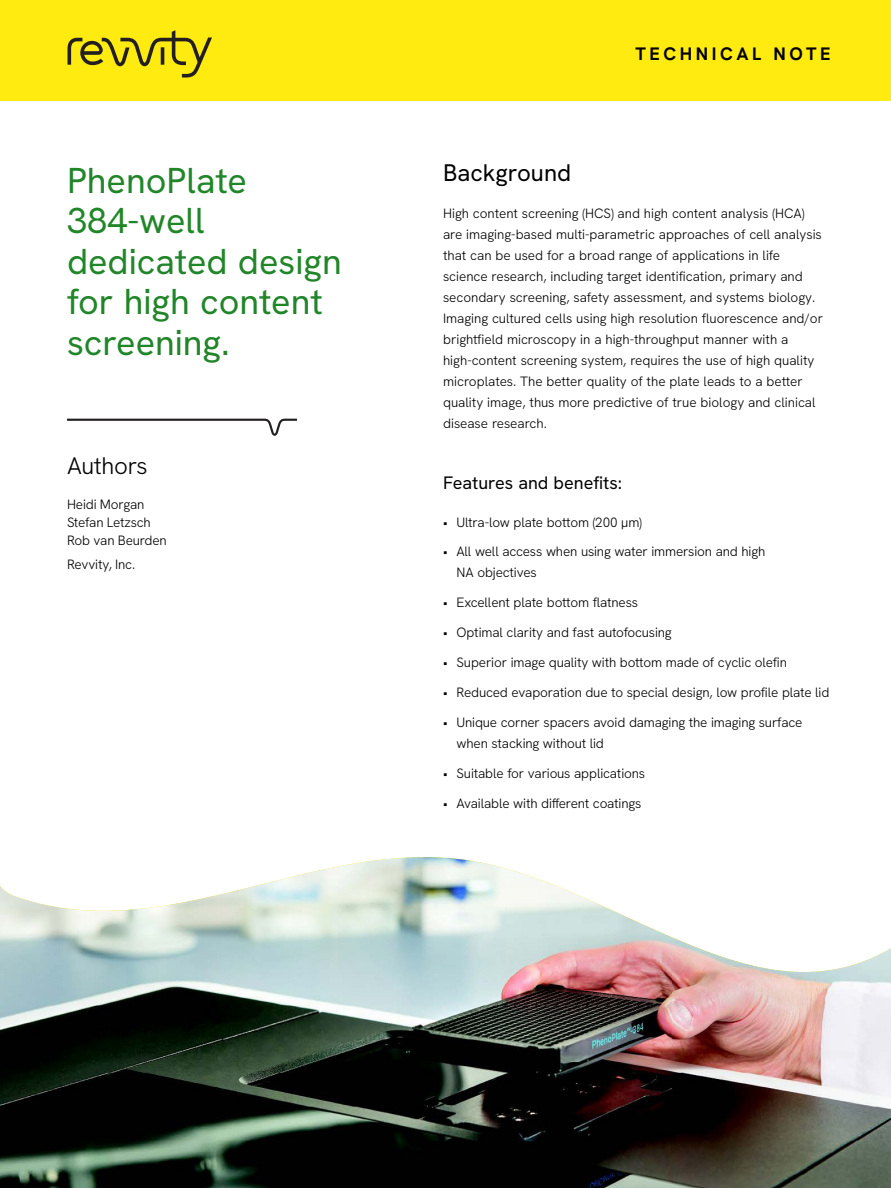
<style>
.page{position:relative;width:891px;height:1188px;background:#fff}
.page>*{position:absolute;margin:0;border:0;box-sizing:border-box;transform-origin:0 0}
.Intro_Head{font:36px/40.5px "Hanken Grotesk";color:#218529}
.Intro_subhead{font:24px "Hanken Grotesk";color:#000}
.Key_Author_HD{font:300 24px "Hanken Grotesk";letter-spacing:-.015em;color:#000}
.Sub_Head{font:18px "Hanken Grotesk";color:#000}
.t1{font:700 18px "Hanken Grotesk";letter-spacing:.2em;color:#000}
.Body_Copy{font:300 13.5px/21px "Hanken Grotesk";letter-spacing:-.01em;color:#000}
.Key_Discription_Author{font:300 13.5px "Hanken Grotesk";letter-spacing:-.01em;color:#000}
</style>
<div class="page">
<div style="left:0;top:0;width:891px;height:101px;background:#ffeb0f"></div>
<img style="left:0;top:857px;width:891px;height:331px">
<svg style="left:68px;top:30px;width:144px;height:48px"></svg>
<svg style="left:67px;top:419px;width:229px;height:17px"></svg>
<p class="Intro_Head" style="left:67px;top:159px;width:276px">PhenoPlate<br>384-well dedicated design for high content screening.</p>
<p class="Key_Author_HD" style="left:67px;top:450px;width:82px">Authors</p>
<p class="Key_Discription_Author" style="left:67px;top:495px;width:79px">Heidi Morgan</p>
<p class="Key_Discription_Author" style="left:67px;top:513px;width:85px">Stefan Letzsch</p>
<p class="Key_Discription_Author" style="left:67px;top:531px;width:101px">Rob van Beurden</p>
<p class="Key_Discription_Author" style="left:67px;top:556px;width:70px">Revvity, Inc.</p>
<h3 class="t1" style="left:635px;top:43px;width:197px">TECHNICAL NOTE</h3>
<p class="Intro_subhead" style="left:443px;top:157px;width:130px">Background</p>
<p class="Body_Copy" style="left:443px;top:203px;width:382px">High content screening (HCS) and high content analysis (HCA) are imaging-based multi-parametric approaches of cell analysis that can be used for a broad range of applications in life science research, including target identification, primary and secondary screening, safety assessment, and systems biology.<br>Imaging cultured cells using high resolution fluorescence and/or brightfield microscopy in a high-throughput manner with a high-content screening system, requires the use of high quality microplates. The better quality of the plate leads to a better quality image, thus more predictive of true biology and clinical disease research.</p>
<p class="Sub_Head" style="left:443px;top:471px;width:181px">Features and benefits:</p>
<p class="Body_Copy" style="left:443px;top:511px;width:200px">• Ultra-low plate bottom (200 μm)</p>
<p class="Body_Copy" style="left:457px;top:541px;width:310px;text-indent:-14px">• All well access when using water immersion and high<br>NA objectives</p>
<p class="Body_Copy" style="left:443px;top:592px;width:197px">• Excellent plate bottom flatness</p>
<p class="Body_Copy" style="left:443px;top:622px;width:230px">• Optimal clarity and fast autofocusing</p>
<p class="Body_Copy" style="left:443px;top:652px;width:345px">• Superior image quality with bottom made of cyclic olefin</p>
<p class="Body_Copy" style="left:443px;top:682px;width:388px">• Reduced evaporation due to special design, low profile plate lid</p>
<p class="Body_Copy" style="left:457px;top:712px;width:347px;text-indent:-14px">• Unique corner spacers avoid damaging the imaging surface when stacking without lid</p>
<p class="Body_Copy" style="left:443px;top:762px;width:204px">• Suitable for various applications</p>
<p class="Body_Copy" style="left:443px;top:792px;width:200px">• Available with different coatings</p>
</div>
